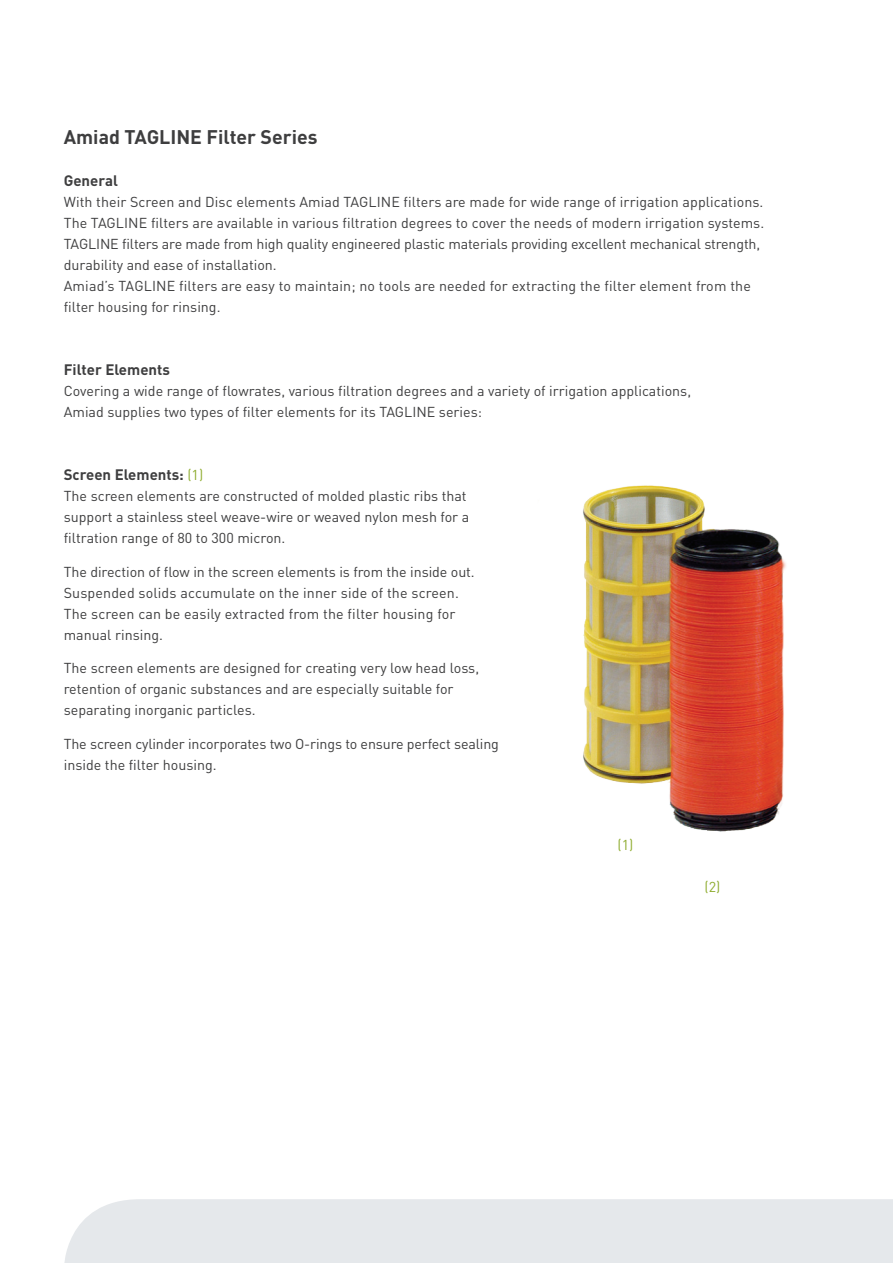
<style>
.page{position:relative;width:893px;height:1263px;background:#fff}
.page>*{position:absolute;margin:0;border:0;box-sizing:border-box;transform-origin:0 0}
.t1{font:700 19.5px "DIN";color:#3e3e3f}
.t2{font:700 15px "DIN";color:#3e3e3f}
.t3{font:14.25px/21px "DIN";color:#3e3e3f}
.t4{font:14.25px "DIN";color:#8eac2f}
.s1{font-weight:400;font-size:14.25px;color:#8eac2f}
</style>
<div class="page">
<img style="left:583px;top:485px;width:203px;height:347px">
<div style="left:64px;top:1199px;width:829px;height:64px;background:#e5e8eb"></div>
<h1 class="t1" style="left:64px;top:124px;width:255px">Amiad TAGLINE Filter Series</h1>
<p class="t2" style="left:64px;top:171px;width:56px">General</p>
<p class="t3" style="left:64px;top:191px;width:702px">With their Screen and Disc elements Amiad TAGLINE filters are made for wide range of irrigation applications.<br>The TAGLINE filters are available in various filtration degrees to cover the needs of modern irrigation systems.<br>TAGLINE filters are made from high quality engineered plastic materials providing excellent mechanical strength, durability and ease of installation.<br>Amiad’s TAGLINE filters are easy to maintain; no tools are needed for extracting the filter element from the filter housing for rinsing.</p>
<p class="t2" style="left:64px;top:360px;width:108px">Filter Elements</p>
<p class="t3" style="left:64px;top:380px;width:629px">Covering a wide range of flowrates, various filtration degrees and a variety of irrigation applications,<br>Amiad supplies two types of filter elements for its TAGLINE series:</p>
<p class="t2" style="left:64px;top:465px;width:141px">Screen Elements: <span class="s1">(1)</span></p>
<p class="t3" style="left:64px;top:485px;width:407px">The screen elements are constructed of molded plastic ribs that support a stainless steel weave-wire or weaved nylon mesh for a filtration range of 80 to 300 micron.</p>
<p class="t3" style="left:64px;top:561px;width:412px">The direction of flow in the screen elements is from the inside out.<br>Suspended solids accumulate on the inner side of the screen.<br>The screen can be easily extracted from the filter housing for manual rinsing.</p>
<p class="t3" style="left:64px;top:657px;width:417px">The screen elements are designed for creating very low head loss, retention of organic substances and are especially suitable for separating inorganic particles.</p>
<p class="t3" style="left:64px;top:733px;width:437px">The screen cylinder incorporates two O-rings to ensure perfect sealing inside the filter housing.</p>
<p class="t4" style="left:618px;top:836px;width:17px">(1)</p>
<p class="t4" style="left:704px;top:878px;width:17px">(2)</p>
</div>
